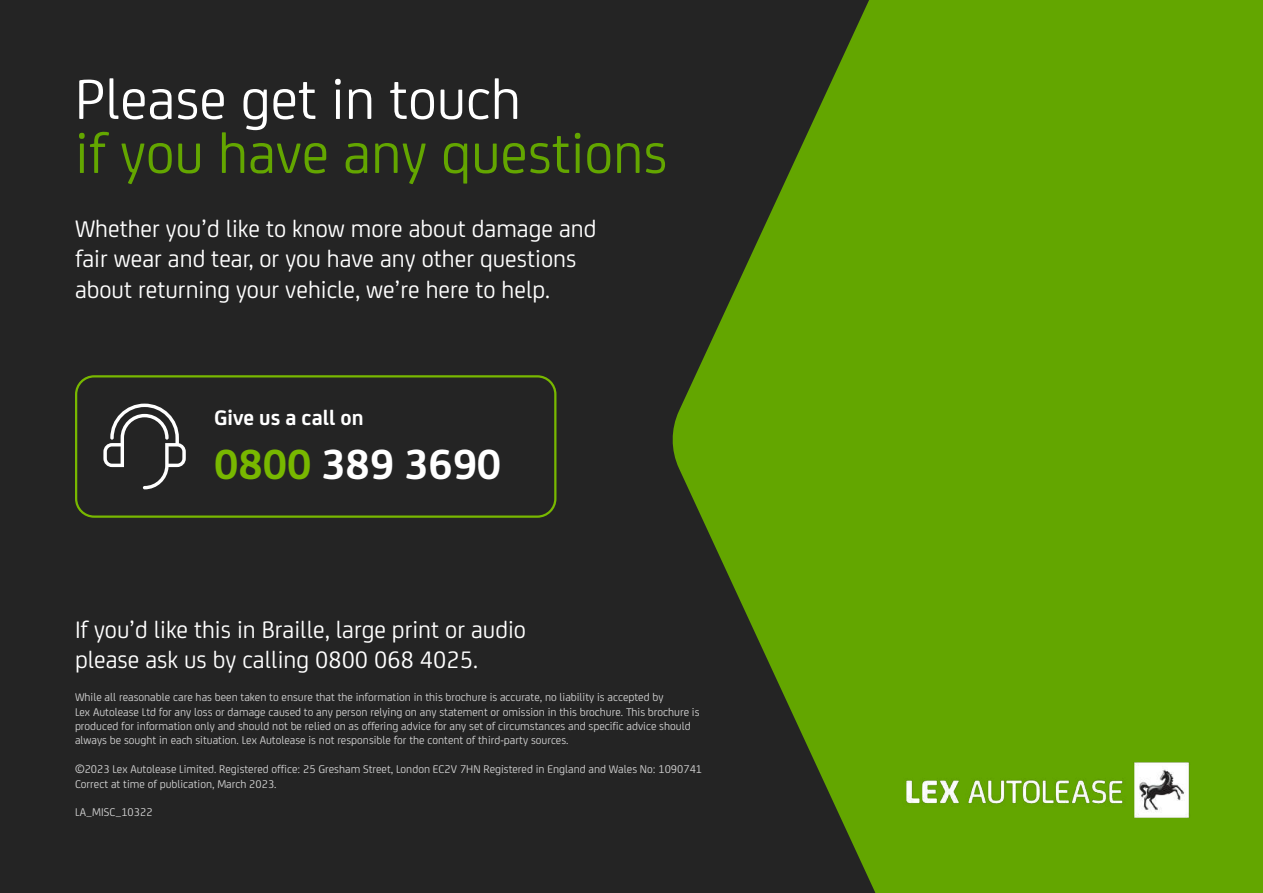
<style>
.page{position:relative;width:1263px;height:893px;background:#242424}
.page>*{position:absolute;margin:0;border:0;box-sizing:border-box;transform-origin:0 0}
.t1{font:60px "Lex Joey";color:#63a600}
.t2{font:60px "Lex Joey";color:#fff}
.t3{font:700 45px "Lex Joey";color:#fff}
.t4{font:25.5px/30.6px "Lex Joey";color:#fff}
.t5{font:700 22.5px "Lex Joey";color:#fff}
.t6{font:12px/14.4px "Lex Joey";color:#fff}
.s1{color:#78b800}
</style>
<div class="page">
<svg style="left:672px;top:0;width:222px;height:893px;fill:#63a600"></svg>
<div style="left:75px;top:375px;width:481px;height:143px;border:2px solid #78b800;border-radius:18px"></div>
<svg style="left:103px;top:404px;width:83px;height:85px"></svg>
<div style="left:894px;top:0;width:369px;height:893px;background:#63a600"></div>
<img style="left:906px;top:762px;width:284px;height:56px">
<h1 class="t2" style="left:75px;top:56px;width:447px">Please get in touch</h1>
<h1 class="t1" style="left:75px;top:110px;width:594px">if you have any questions</h1>
<h3 class="t4" style="left:75px;top:211px;width:523px">Whether you’d like to know more about damage and fair wear and tear, or you have any other questions about returning your vehicle, we’re here to help.</h3>
<h3 class="t5" style="left:214px;top:400px;width:151px">Give us a call on</h3>
<h2 class="t3" style="left:214px;top:430px;width:289px"><span class="s1">0800</span> 389 3690</h2>
<h3 class="t4" style="left:75px;top:612px;width:452px">If you’d like this in Braille, large print or audio please ask us by calling 0800 068 4025.</h3>
<p class="t6" style="left:75px;top:689px;width:626px">While all reasonable care has been taken to ensure that the information in this brochure is accurate, no liability is accepted by<br>Lex Autolease Ltd for any loss or damage caused to any person relying on any statement or omission in this brochure. This brochure is produced for information only and should not be relied on as offering advice for any set of circumstances and specific advice should always be sought in each situation. Lex Autolease is not responsible for the content of third-party sources.</p>
<p class="t6" style="left:75px;top:761px;width:629px">©2023 Lex Autolease Limited. Registered office: 25 Gresham Street, London EC2V 7HN Registered in England and Wales No: 1090741<br>Correct at time of publication, March 2023.</p>
<p class="t6" style="left:75px;top:804px;width:79px">LA_MISC_10322</p>
</div>
